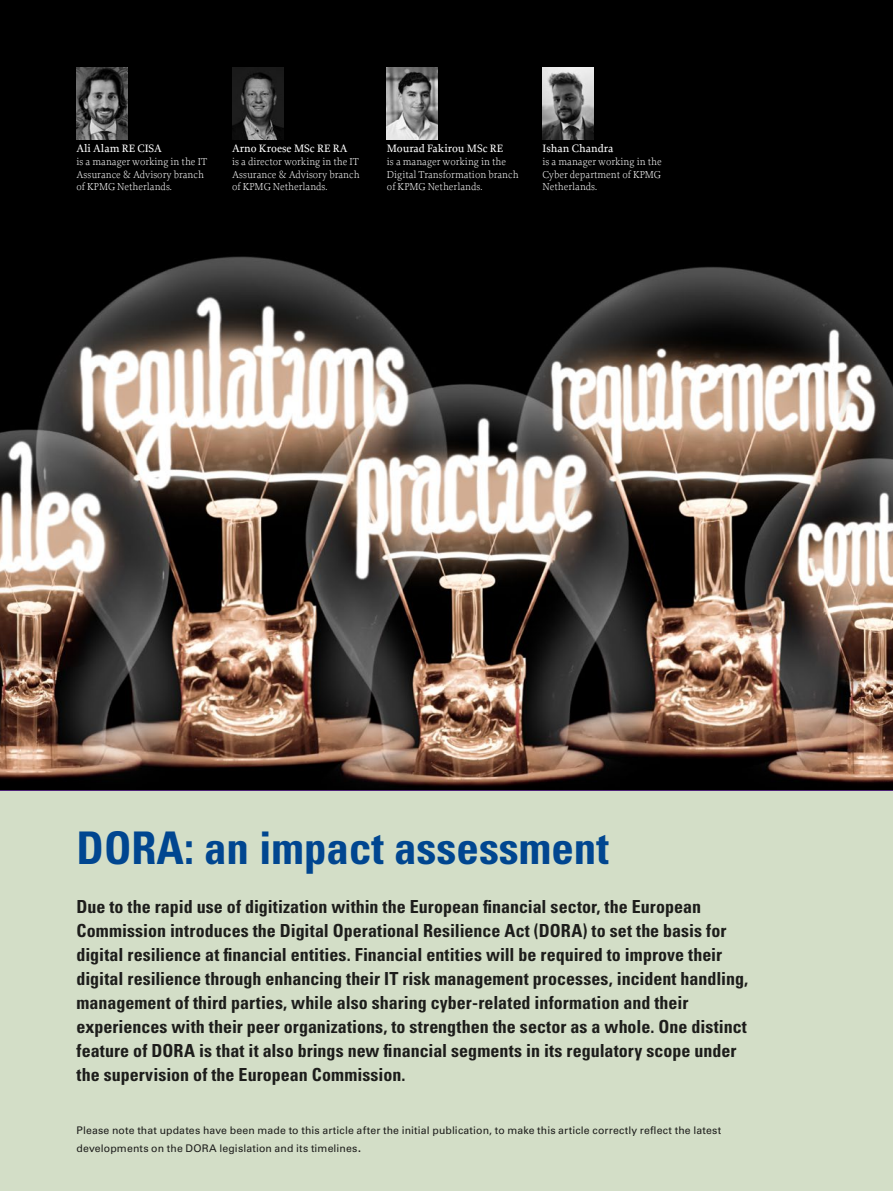
<style>
.page{position:relative;width:893px;height:1191px;background:#fff}
.page>*{position:absolute;margin:0;border:0;box-sizing:border-box;transform-origin:0 0}
.Hoofdstukkop{font:700 condensed 45px "Univers LT Std";color:#004690}
.Uitgelicht-Intro-Ali{font:700 condensed 18px/24px "Univers LT Std";color:#1d1d1b}
.t1{font:condensed 13.5px "Univers LT Std";color:#1d1d1b}
.CV-Naam{font:500 11.25px "Proforma";color:#fff}
.CV{font:300 10.5px/12.6px "Proforma";color:#fff}
.Uitgelicht-Kader-Ali{font:10.5px/18px "Univers LT Std";letter-spacing:.01em;color:#1d1d1b}
.s1{font-size:12.9px}
.s2{font-weight:300;font-stretch:normal;color:#272e7e}
.s3{font-weight:700;font-stretch:normal;color:#272e7e}
.s4{font-weight:700;font-stretch:normal}
</style>
<div class="page">
<img style="left:0;top:0;width:893px;height:789px">
<div style="left:0;top:791px;width:893px;height:400px;background:#d3dec7"></div>
<img style="left:77px;top:67px;width:51px;height:72px">
<img style="left:387px;top:67px;width:51px;height:72px">
<img style="left:232px;top:67px;width:51px;height:72px">
<img style="left:543px;top:67px;width:51px;height:72px">
<p class="CV-Naam" style="left:77px;top:142px;width:87px">Ali Alam RE CISA</p>
<p class="CV" style="left:77px;top:155px;width:132px">is a manager working in the IT<br>Assurance &amp; Advisory branch of KPMG Netherlands.</p>
<p class="CV-Naam" style="left:232px;top:142px;width:117px">Arno Kroese MSc RE RA</p>
<p class="CV" style="left:232px;top:155px;width:129px;text-align:justify">is a director working in the IT Assurance &amp; Advisory branch of KPMG Netherlands.</p>
<p class="CV-Naam" style="left:387px;top:142px;width:118px">Mourad Fakirou MSc RE</p>
<p class="CV" style="left:387px;top:155px;width:133px">is a manager working in the<br>Digital Transformation branch of KPMG Netherlands.</p>
<p class="CV-Naam" style="left:543px;top:142px;width:72px">Ishan Chandra</p>
<p class="CV" style="left:543px;top:155px;width:121px;text-align:justify">is a manager working in the Cyber department of KPMG Netherlands.</p>
<p class="Hoofdstukkop" style="left:77px;top:820px;width:534px">DORA: an impact assessment</p>
<p class="Uitgelicht-Intro-Ali" style="left:77px;top:894px;width:673px">Due to the rapid use of digitization within the European financial sector, the European Commission introduces the Digital Operational Resilience Act (DORA) to set the basis for digital resilience at financial entities. Financial entities will be required to improve their digital resilience through enhancing their IT risk management processes, incident handling, management of third parties, while also sharing cyber-related information and their experiences with their peer organizations, to strengthen the sector as a whole. One distinct feature of DORA is that it also brings new financial segments in its regulatory scope under the supervision of the European Commission.</p>
<p class="Uitgelicht-Kader-Ali" style="left:77px;top:1121px;width:646px">Please note that updates have been made to this article after the initial publication, to make this article correctly reflect the latest developments on the DORA legislation and its timelines<span class="s1">.</span></p>
<p class="t1" style="left:77px;top:1139px;width:95px">Compact <span class="s2">20</span><span class="s3">22</span> <span class="s4">3</span></p>
</div>
